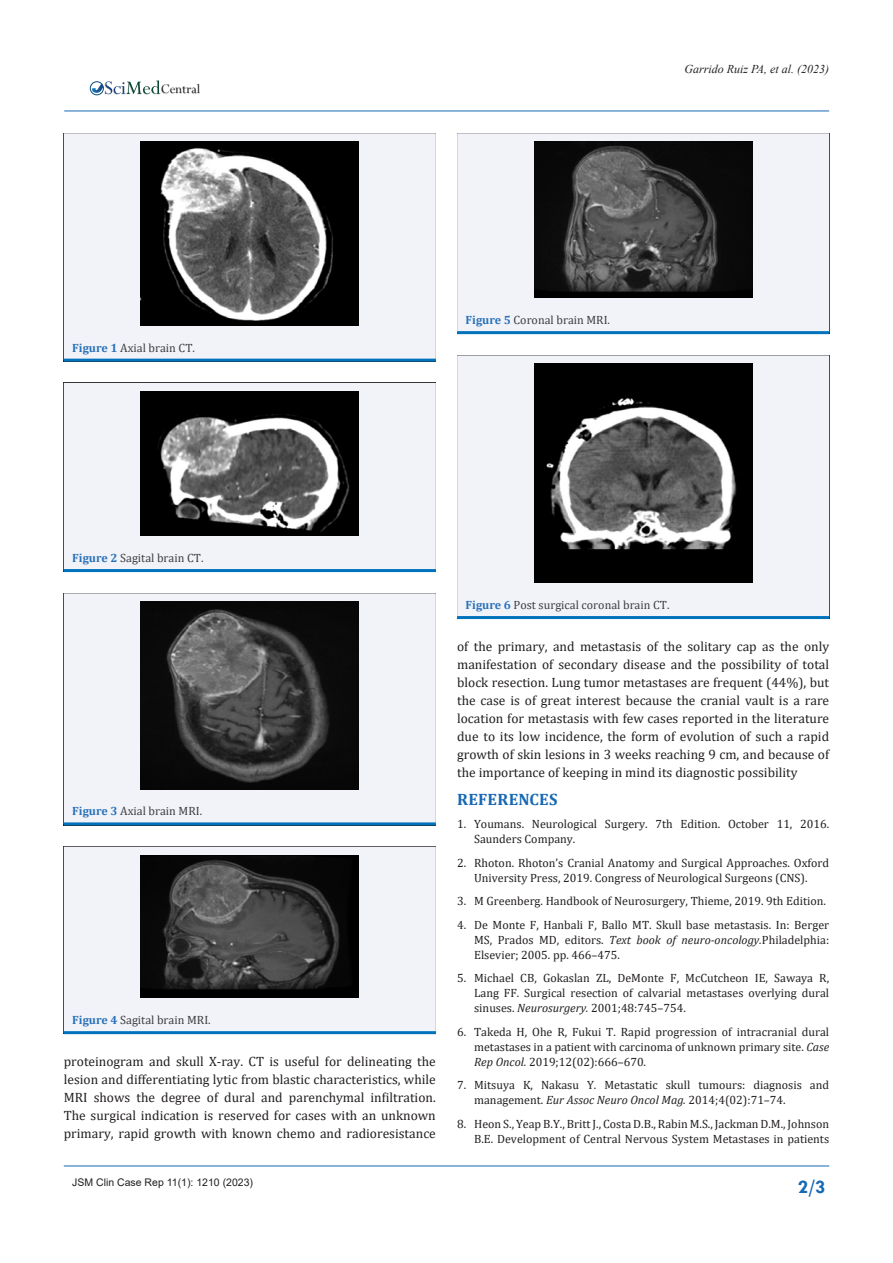
<style>
.page{position:relative;width:893px;height:1263px;background:#fff}
.page>*{position:absolute;margin:0;border:0;box-sizing:border-box;transform-origin:0 0}
.t1{font:700 19.5px "Tw Cen";color:#1768b4}
.t2{font:700 16.5px "Cambria";letter-spacing:.01em;color:#1768b4}
.t3{font:14.55px "Perpetua";color:#211e1e}
.t4{font:13.5px/18px "Cambria";color:#231f20;text-align:justify}
.t5{font:12px/15px "Cambria";color:#231f20;text-align:justify}
.t6{font:12px "Cambria";color:#3e3e3f}
.t7{font:italic 12px "Times New Roman";color:#231f20}
.t8{font:10.5px "Arial";color:#231f20}
.s1{font-weight:700;color:#2a71b8}
.s2{font-style:italic}
</style>
<div class="page">
<img style="left:105px;top:80px;width:95px;height:15px">
<div style="left:90px;top:81px;width:14px;height:14px;border:1px solid #074d7c;border-radius:50%"></div>
<svg style="left:92px;top:81px;width:68px;height:13px"></svg>
<hr style="left:64px;top:1166px;width:765px;height:1px;background:#1768b4">
<hr style="left:64px;top:111px;width:765px;height:1px;background:#1768b4">
<div style="left:64px;top:133px;width:372px;height:226px;background:#f1f3f9"></div>
<hr style="left:64px;top:359px;width:372px;height:3px;background:#0072bc">
<img style="left:141px;top:142px;width:218px;height:183px">
<div style="left:64px;top:383px;width:372px;height:186px;background:#f1f3f9"></div>
<hr style="left:64px;top:569px;width:372px;height:3px;background:#0072bc">
<img style="left:141px;top:391px;width:218px;height:145px">
<div style="left:64px;top:593px;width:372px;height:229px;background:#f1f3f9"></div>
<hr style="left:64px;top:822px;width:372px;height:3px;background:#0072bc">
<img style="left:141px;top:602px;width:218px;height:187px">
<div style="left:64px;top:847px;width:372px;height:184px;background:#f1f3f9"></div>
<hr style="left:64px;top:1031px;width:372px;height:3px;background:#0072bc">
<img style="left:141px;top:855px;width:218px;height:143px">
<div style="left:457px;top:133px;width:372px;height:198px;background:#f1f3f9"></div>
<hr style="left:457px;top:331px;width:372px;height:3px;background:#0072bc">
<img style="left:534px;top:142px;width:218px;height:156px">
<div style="left:457px;top:355px;width:372px;height:261px;background:#f1f3f9"></div>
<hr style="left:457px;top:616px;width:372px;height:3px;background:#0072bc">
<img style="left:534px;top:364px;width:218px;height:219px">
<p class="t3" style="left:161px;top:80px;width:41px">Central</p>
<p class="t7" style="left:684px;top:61px;width:146px">Garrido Ruiz PA, et al. (2023)</p>
<p class="t6" style="left:72px;top:340px;width:124px"><span class="s1">Figure 1</span> Axial brain CT.</p>
<p class="t6" style="left:466px;top:313px;width:146px"><span class="s1">Figure 5</span> Coronal brain MRI.</p>
<p class="t6" style="left:72px;top:551px;width:133px"><span class="s1">Figure 2</span> Sagital brain CT.</p>
<p class="t6" style="left:72px;top:804px;width:131px"><span class="s1">Figure 3</span> Axial brain MRI.</p>
<p class="t6" style="left:72px;top:1013px;width:140px"><span class="s1">Figure 4</span> Sagital brain MRI.</p>
<p class="t4" style="left:64px;top:1052px;width:374px">proteinogram and skull X-ray. CT is useful for delineating the lesion and differentiating lytic from blastic characteristics, while MRI shows the degree of dural and parenchymal infiltration.<br>The surgical indication is reserved for cases with an unknown primary, rapid growth with known chemo and radioresistance</p>
<p class="t6" style="left:466px;top:598px;width:205px"><span class="s1">Figure 6</span> Post surgical coronal brain CT.</p>
<p class="t4" style="left:457px;top:637px;width:374px">of the primary, and metastasis of the solitary cap as the only manifestation of secondary disease and the possibility of total block resection. Lung tumor metastases are frequent (44%), but the case is of great interest because the cranial vault is a rare location for metastasis with few cases reported in the literature due to its low incidence, the form of evolution of such a rapid growth of skin lesions in 3 weeks reaching 9 cm, and because of the importance of keeping in mind its diagnostic possibility</p>
<p class="t2" style="left:457px;top:787px;width:102px">REFERENCES</p>
<p class="t5" style="left:474px;top:817px;width:357px;text-indent:-17px">1. Youmans. Neurological Surgery. 7th Edition. October 11, 2016.<br>Saunders Company.</p>
<p class="t5" style="left:457px;top:855px;width:374px;text-align:center">2. Rhoton. Rhoton’s Cranial Anatomy and Surgical Approaches. Oxford<br>University Press, 2019. Congress of Neurological Surgeons (CNS).</p>
<p class="t5" style="left:457px;top:894px;width:370px">3. M Greenberg. Handbook of Neurosurgery, Thieme, 2019. 9th Edition.</p>
<p class="t5" style="left:474px;top:917px;width:357px;text-indent:-17px">4. De Monte F, Hanbali F, Ballo MT. Skull base metastasis. In: Berger MS, Prados MD, editors. <span class="s2">Text book of neuro-oncology.</span>Philadelphia:<br>Elsevier; 2005. pp. 466–475.</p>
<p class="t5" style="left:474px;top:971px;width:357px;text-indent:-17px">5. Michael CB, Gokaslan ZL, DeMonte F, McCutcheon IE, Sawaya R, Lang FF. Surgical resection of calvarial metastases overlying dural sinuses. <span class="s2">Neurosurgery.</span> 2001;48:745–754.</p>
<p class="t5" style="left:474px;top:1024px;width:357px;text-indent:-17px">6. Takeda H, Ohe R, Fukui T. Rapid progression of intracranial dural metastases in a patient with carcinoma of unknown primary site. <span class="s2">Case Rep Oncol.</span> 2019;12(02):666–670.</p>
<p class="t5" style="left:474px;top:1078px;width:357px;text-indent:-17px">7. Mitsuya K, Nakasu Y. Metastatic skull tumours: diagnosis and management. <span class="s2">Eur Assoc Neuro Oncol Mag.</span> 2014;4(02):71–74.</p>
<p class="t5" style="left:457px;top:1116px;width:374px;text-align:right">8. Heon S., Yeap B.Y., Britt J., Costa D.B., Rabin M.S., Jackman D.M., Johnson<br>B.E. Development of Central Nervous System Metastases in patients</p>
<p class="t8" style="left:72px;top:1175px;width:182px">JSM Clin Case Rep 11(1): 1210 (2023)</p>
<p class="t1" style="left:798px;top:1175px;width:29px">2/3</p>
</div>
